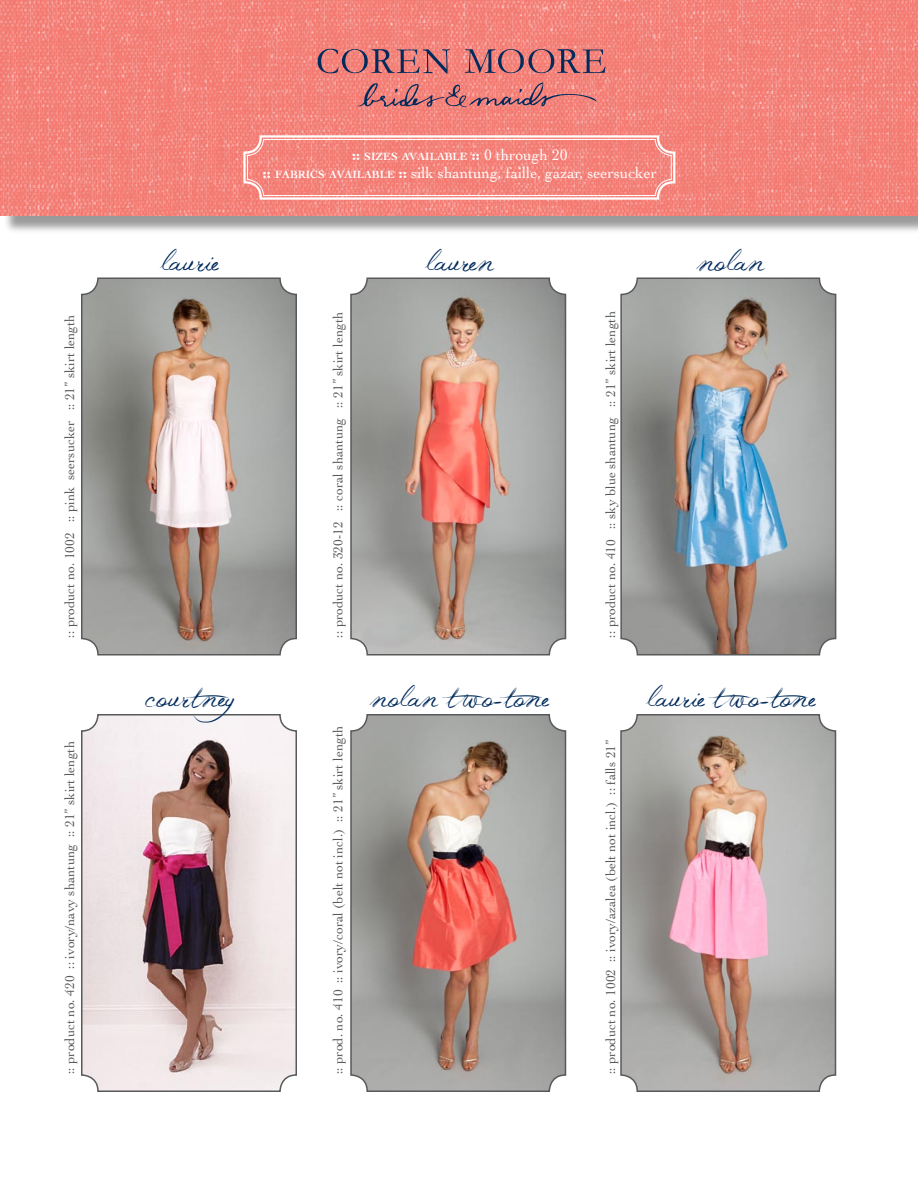
<style>
.page{position:relative;width:918px;height:1188px;background:#fff}
.page>*{position:absolute;margin:0;border:0;box-sizing:border-box;transform-origin:0 0}
.t1{font:30px "Jellyka Western Princess";color:#002b5c}
.t2{font:15.75px "Cochin";color:#fff}
.t3{font:13.5px "Cochin";color:#58595b}
.t4{font:700 10.95px "Cochin";color:#fff}
.s1{font-size:15.75px}
.s2{font-weight:400;font-size:15.75px}
.s3{font-weight:700}
.s4{font-weight:700;font-size:10.95px}
</style>
<div class="page">
<img style="left:82px;top:278px;width:214px;height:377px;border-radius:16px">
<div style="left:81px;top:278px;width:216px;height:378px;border:2px solid #58595b;border-radius:16px"></div>
<img style="left:351px;top:278px;width:215px;height:377px;border-radius:16px">
<div style="left:350px;top:278px;width:216px;height:378px;border:2px solid #58595b;border-radius:16px"></div>
<img style="left:621px;top:278px;width:215px;height:377px;border-radius:16px">
<div style="left:620px;top:278px;width:216px;height:378px;border:2px solid #58595b;border-radius:16px"></div>
<img style="left:82px;top:715px;width:214px;height:376px;border-radius:16px">
<div style="left:81px;top:714px;width:216px;height:378px;border:2px solid #58595b;border-radius:16px"></div>
<img style="left:351px;top:715px;width:215px;height:376px;border-radius:16px">
<div style="left:350px;top:714px;width:216px;height:378px;border:2px solid #58595b;border-radius:16px"></div>
<img style="left:621px;top:715px;width:215px;height:376px;border-radius:16px">
<div style="left:620px;top:714px;width:216px;height:378px;border:2px solid #58595b;border-radius:16px"></div>
<div style="left:2px;top:2px;width:916px;height:234px;background:#000;opacity:.4"></div>
<img style="left:0;top:0;width:918px;height:216px">
<svg style="left:242px;top:134px;width:435px;height:67px;background:#f48e86"></svg>
<div style="left:247px;top:139px;width:425px;height:57px;border:1px solid #fff;border-radius:16px"></div>
<svg style="left:318px;top:49px;width:132px;height:25px;background:#bd7074"></svg>
<svg style="left:465px;top:49px;width:141px;height:24px;background:#b86f74"></svg>
<svg style="left:357px;top:82px;width:240px;height:27px;background:#d47978"></svg>
<p class="t4" style="left:352px;top:150px;width:217px"><span class="s1">::</span> SIZES AVAILABLE <span class="s1">::</span> <span class="s2">0 through 20</span></p>
<p class="t2" style="left:263px;top:164px;width:396px"><span class="s3">::</span> <span class="s4">FABRICS AVAILABLE</span> <span class="s3">::</span> silk shantung, faille, gazar, seersucker</p>
<h1 class="t1" style="left:160px;top:242px;width:60px">laurie</h1>
<h1 class="t1" style="left:425px;top:242px;width:71px">lauren</h1>
<h1 class="t1" style="left:697px;top:242px;width:69px">nolan</h1>
<p class="t3" style="left:62px;top:638px;width:325px;rotate:-90deg">:: product no. 1002 :: pink seersucker :: 21” skirt length</p>
<p class="t3" style="left:330px;top:638px;width:327px;rotate:-90deg">:: product no. 320-12 :: coral shantung :: 21” skirt length</p>
<p class="t3" style="left:603px;top:638px;width:328px;rotate:-90deg">:: product no. 410 :: sky blue shantung :: 21” skirt length</p>
<p class="t3" style="left:62px;top:1074px;width:334px;rotate:-90deg">:: product no. 420 :: ivory/navy shantung :: 21” skirt length</p>
<h1 class="t1" style="left:146px;top:678px;width:122px">courtney</h1>
<p class="t3" style="left:330px;top:1074px;width:350px;rotate:-90deg">:: prod. no. 410 :: ivory/coral (belt not incl.) :: 21” skirt length</p>
<h1 class="t1" style="left:371px;top:678px;width:180px">nolan two-tone</h1>
<p class="t3" style="left:603px;top:1074px;width:336px;rotate:-90deg">:: product no. 1002 :: ivory/azalea (belt not incl.) :: falls 21”</p>
<h1 class="t1" style="left:646px;top:678px;width:171px">laurie two-tone</h1>
</div>
